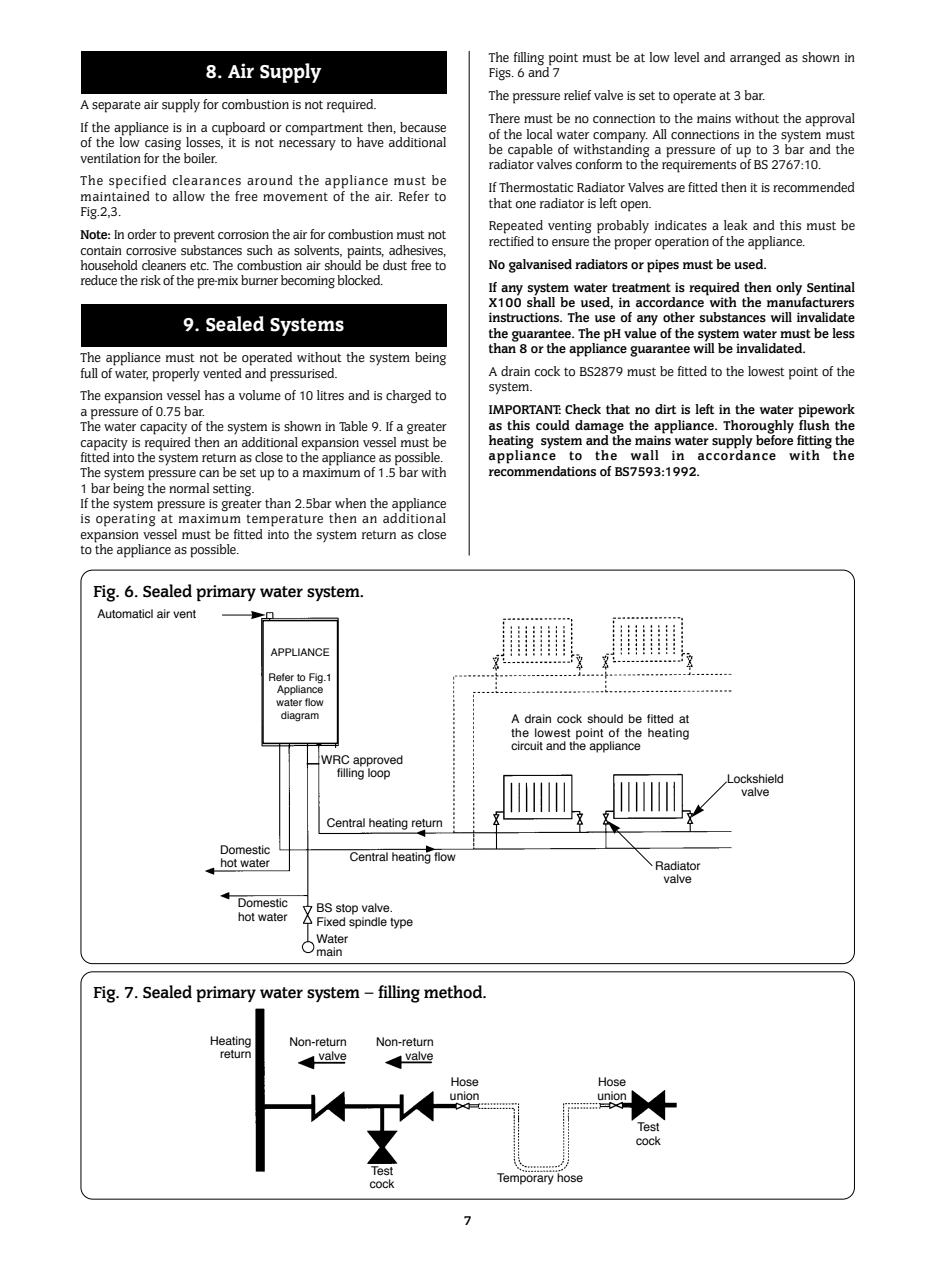
<style>
.page{position:relative;width:935px;height:1262px;background:#fff}
.page>*{position:absolute;margin:0;border:0;box-sizing:border-box;transform-origin:0 0}
.t1{font:21px "Cg Congress Hy";color:#fff}
.t2{font:18px "Cg Congress Bd";color:#000}
.t3{font:14.25px/15.3px "Cg Congress";color:#000}
.t4{font:14.25px/15.3px "Cg Congress Bd";color:#000;text-align:justify}
.t5{font:12px/13.5px "Helvetica";color:#000}
.t6{font:10.5px/12.6px "Helvetica";color:#000;text-align:center}
.s1{font-family:"Cg Congress Bd"}
</style>
<div class="page">
<div style="left:81px;top:304px;width:365px;height:43px;background:#000"></div>
<div style="left:81px;top:51px;width:365px;height:43px;background:#000"></div>
<hr style="left:469px;top:51px;width:1px;height:504px;background:#000">
<img style="left:255px;top:1008px;width:422px;height:164px">
<div style="left:81px;top:971px;width:773px;height:228px;border:1px solid #000;border-radius:12px"></div>
<img style="left:205px;top:612px;width:527px;height:342px">
<hr style="left:222px;top:614px;width:30px;height:1px;background:#000">
<svg style="left:251px;top:611px;width:14px;height:8px"></svg>
<svg style="left:607px;top:820px;width:46px;height:47px"></svg>
<svg style="left:691px;top:780px;width:36px;height:37px"></svg>
<div style="left:264px;top:621px;width:73px;height:121px;background:#fff"></div>
<div style="left:262px;top:620px;width:76px;height:124px;border:2px solid #000"></div>
<div style="left:417px;top:629px;width:5px;height:15px;background:#fff"></div>
<div style="left:592px;top:937px;width:7px;height:11px;background:#fff"></div>
<svg style="left:307px;top:763px;width:12px;height:1px"></svg>
<h1 class="t1" style="left:205px;top:63px;width:117px">8. Air Supply</h1>
<p class="t3" style="left:81px;top:94px;width:367px;line-height:23px">A separate air supply for combustion is not required.<br>If the appliance is in a cupboard or compartment then, because</p>
<p class="t3" style="left:81px;top:136px;width:367px">of the low casing losses, it is not necessary to have additional ventilation for the boiler.</p>
<p class="t3" style="left:81px;top:174px;width:367px;text-align:justify">The specified clearances around the appliance must be maintained to allow the free movement of the air. Refer to Fig.2,3.</p>
<p class="t3" style="left:81px;top:228px;width:367px;text-align:justify"><span class="s1">Note:</span> In order to prevent corrosion the air for combustion must not contain corrosive substances such as solvents, paints, adhesives, household cleaners etc. The combustion air should be dust free to reduce the risk of the pre-mix burner becoming blocked.</p>
<h1 class="t1" style="left:183px;top:316px;width:163px">9. Sealed Systems</h1>
<p class="t3" style="left:81px;top:351px;width:367px">The appliance must not be operated without the system being full of water, properly vented and pressurised.</p>
<p class="t3" style="left:81px;top:389px;width:367px">The expansion vessel has a volume of 10 litres and is charged to a pressure of 0.75 bar.<br>The water capacity of the system is shown in Table 9. If a greater capacity is required then an additional expansion vessel must be fitted into the system return as close to the appliance as possible.<br>The system pressure can be set up to a maximum of 1.5 bar with 1 bar being the normal setting.<br>If the system pressure is greater than 2.5bar when the appliance is operating at maximum temperature then an additional expansion vessel must be fitted into the system return as close to the appliance as possible.</p>
<p class="t2" style="left:93px;top:584px;width:272px">Fig. 6. Sealed primary water system.</p>
<p class="t5" style="left:98px;top:608px;width:100px">Automaticl air vent</p>
<p class="t6" style="left:271px;top:646px;width:60px">APPLIANCE</p>
<p class="t6" style="left:268px;top:672px;width:65px">Refer to Fig.1<br>Appliance water flow diagram</p>
<p class="t5" style="left:321px;top:754px;width:84px;text-align:center">WRC approved filling loop</p>
<p class="t5" style="left:220px;top:844px;width:52px">Domestic hot water</p>
<p class="t5" style="left:238px;top:897px;width:52px">Domestic hot water</p>
<p class="t5" style="left:327px;top:817px;width:118px">Central heating return</p>
<p class="t5" style="left:350px;top:851px;width:108px">Central heating flow</p>
<p class="t5" style="left:316px;top:902px;width:98px">BS stop valve.<br>Fixed spindle type</p>
<p class="t5" style="left:316px;top:932px;width:33px">Water main</p>
<p class="t3" style="left:489px;top:51px;width:367px">The filling point must be at low level and arranged as shown in<br>Figs. 6 and 7</p>
<p class="t3" style="left:489px;top:85px;width:367px;line-height:23px">The pressure relief valve is set to operate at 3 bar.<br>There must be no connection to the mains without the approval</p>
<p class="t3" style="left:489px;top:127px;width:367px;text-align:justify">of the local water company. All connections in the system must be capable of withstanding a pressure of up to 3 bar and the radiator valves conform to the requirements of BS 2767:10.</p>
<p class="t3" style="left:489px;top:181px;width:367px">If Thermostatic Radiator Valves are fitted then it is recommended that one radiator is left open.</p>
<p class="t3" style="left:489px;top:219px;width:368px">Repeated venting probably indicates a leak and this must be rectified to ensure the proper operation of the appliance.</p>
<p class="t4" style="left:489px;top:254px;width:367px;line-height:23px">No galvanised radiators or pipes must be used.<br>If any system water treatment is required then only Sentinal</p>
<p class="t4" style="left:489px;top:296px;width:367px">X100 shall be used, in accordance with the manufacturers instructions. The use of any other substances will invalidate the guarantee. The pH value of the system water must be less than 8 or the appliance guarantee will be invalidated.</p>
<p class="t3" style="left:489px;top:365px;width:367px">A drain cock to BS2879 must be fitted to the lowest point of the system.</p>
<p class="t4" style="left:489px;top:403px;width:367px">IMPORTANT: Check that no dirt is left in the water pipework as this could damage the appliance. Thoroughly flush the heating system and the mains water supply before fitting the appliance to the wall in accordance with the recommendations of BS7593:1992.</p>
<p class="t5" style="left:511px;top:713px;width:179px;text-align:justify">A drain cock should be fitted at the lowest point of the heating circuit and the appliance</p>
<p class="t5" style="left:655px;top:860px;width:47px;text-align:center">Radiator valve</p>
<p class="t5" style="left:727px;top:773px;width:58px;text-align:center">Lockshield valve</p>
<p class="t2" style="left:93px;top:985px;width:395px">Fig. 7. Sealed primary water system – filling method.</p>
<p class="t5" style="left:210px;top:1034px;width:43px;text-align:right">Heating return</p>
<p class="t5" style="left:289px;top:1036px;width:59px;text-align:right">Non-return valve</p>
<p class="t5" style="left:376px;top:1036px;width:59px;text-align:right">Non-return valve</p>
<p class="t5" style="left:370px;top:1164px;width:26px">Test cock</p>
<p class="t5" style="left:450px;top:1076px;width:31px">Hose union</p>
<p class="t5" style="left:597px;top:1076px;width:31px">Hose union</p>
<p class="t5" style="left:636px;top:1121px;width:26px">Test cock</p>
<p class="t5" style="left:497px;top:1171px;width:88px">Temporary hose</p>
<p class="t4" style="left:464px;top:1213px;width:9px">7</p>
</div>
